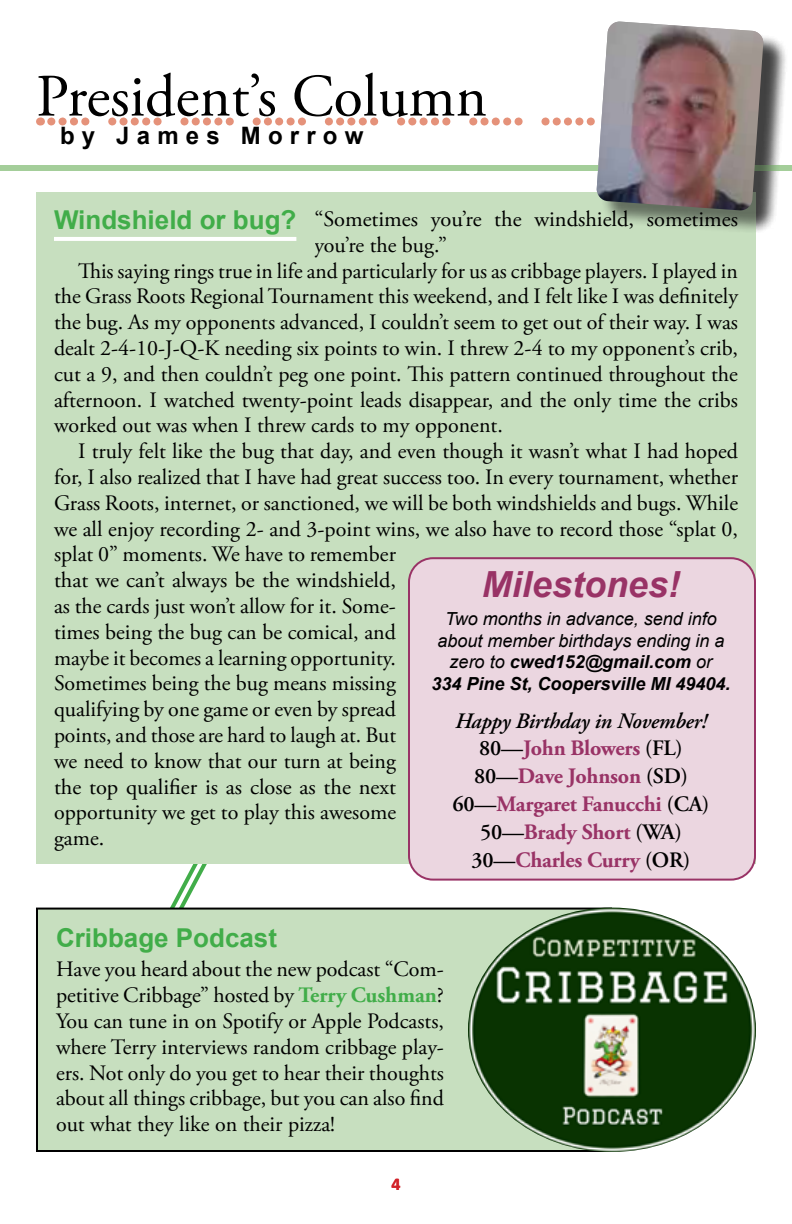
<style>
.page{position:relative;width:792px;height:1224px;background:#fff}
.page>*{position:absolute;margin:0;border:0;box-sizing:border-box;transform-origin:0 0}
.t1{font:60px "Adobe Garamond Pro";color:#000}
.t2{font:italic 700 36px "Arial";color:#936}
.t3{font:700 26px "Arial";color:#41ad49}
.t4{font:700 24px "Arial";letter-spacing:.3em;color:#000}
.t5{font:22px/25.8px "Adobe Garamond Pro";color:#000;text-align:justify}
.t6{font:700 22px/27.8px "Adobe Garamond Pro";letter-spacing:-.01em;color:#936;text-align:center}
.t7{font:italic 18px/21.6px "Arial";color:#000;text-align:center}
.t8{font:700 18px "Calibri";color:#d2232a}
.s1{font-weight:700}
.s2{font-weight:600;font-style:italic;color:#000}
.s3{font-weight:600;color:#000}
.s4{font-weight:700;color:#41ad49}
</style>
<div class="page">
<svg style="left:51px;top:117px;width:544px;height:8px"></svg>
<img style="left:596px;top:22px;width:72px;height:170px">
<svg style="left:145px;top:864px;width:85px;height:44px"></svg>
<div style="left:36px;top:192px;width:720px;height:672px;background:#c7dfbf"></div>
<hr style="left:54px;top:237px;width:242px;height:4px;background:#fff">
<div style="left:0;top:165px;width:792px;height:6px;background:#a4ce9a"></div>
<div style="left:600px;top:25px;width:188px;height:210px;background:#000;opacity:.5"></div>
<div style="left:409px;top:558px;width:346px;height:322px;background:#ebd6e0;border-radius:24px"></div>
<div style="left:408px;top:557px;width:348px;height:324px;border:2px solid #936;border-radius:24px"></div>
<div style="left:37px;top:909px;width:574px;height:242px;background:#c7dfbf"></div>
<div style="left:36px;top:908px;width:576px;height:244px;border:2px solid #000"></div>
<img style="left:468px;top:908px;width:288px;height:244px">
<h1 class="t1" style="left:36px;top:60px;width:453px">President’s Column</h1>
<p class="t4" style="left:60px;top:120px;width:305px">by James Morrow</p>
<p class="t3" style="left:54px;top:203px;width:244px">Windshield or bug?</p>
<p class="t5" style="left:314px;top:207px;width:425px">“Sometimes you’re the windshield, sometimes</p>
<p class="t5" style="left:314px;top:233px;width:134px">you’re the bug.”</p>
<p class="t5" style="left:78px;top:258px;width:661px">This saying rings true in life and particularly for us as cribbage players. I played in</p>
<p class="t5" style="left:54px;top:284px;width:685px">the Grass Roots Regional Tournament this weekend, and I felt like I was definitely</p>
<p class="t5" style="left:54px;top:310px;width:686px">the bug. As my opponents advanced, I couldn’t seem to get out of their way. I was</p>
<p class="t5" style="left:54px;top:336px;width:686px">dealt 2-4-10-J-Q-K needing six points to win. I threw 2-4 to my opponent’s crib,</p>
<p class="t5" style="left:54px;top:362px;width:685px">cut a 9, and then couldn’t peg one point. This pattern continued throughout the</p>
<p class="t5" style="left:54px;top:387px;width:686px">afternoon. I watched twenty-point leads disappear, and the only time the cribs</p>
<p class="t5" style="left:54px;top:413px;width:450px">worked out was when I threw cards to my opponent.</p>
<p class="t5" style="left:78px;top:439px;width:661px">I truly felt like the bug that day, and even though it wasn’t what I had hoped</p>
<p class="t5" style="left:54px;top:465px;width:685px">for, I also realized that I have had great success too. In every tournament, whether</p>
<p class="t5" style="left:54px;top:491px;width:686px">Grass Roots, internet, or sanctioned, we will be both windshields and bugs. While</p>
<p class="t5" style="left:54px;top:516px;width:685px">we all enjoy recording 2- and 3-point wins, we also have to record those “splat 0,</p>
<p class="t5" style="left:54px;top:542px;width:343px">splat 0” moments. We have to remember</p>
<p class="t5" style="left:54px;top:568px;width:344px">that we can’t always be the windshield,</p>
<p class="t5" style="left:54px;top:594px;width:343px">as the cards just won’t allow for it. Some-</p>
<p class="t5" style="left:54px;top:620px;width:344px">times being the bug can be comical, and</p>
<p class="t5" style="left:54px;top:645px;width:344px">maybe it becomes a learning opportunity.</p>
<p class="t5" style="left:54px;top:671px;width:343px">Sometimes being the bug means missing</p>
<p class="t5" style="left:54px;top:697px;width:343px">qualifying by one game or even by spread</p>
<p class="t5" style="left:54px;top:723px;width:344px">points, and those are hard to laugh at. But</p>
<p class="t5" style="left:54px;top:749px;width:343px">we need to know that our turn at being</p>
<p class="t5" style="left:54px;top:774px;width:344px">the top qualifier is as close as the next</p>
<p class="t5" style="left:54px;top:800px;width:344px">opportunity we get to play this awesome</p>
<p class="t5" style="left:54px;top:826px;width:52px">game.</p>
<h2 class="t2" style="left:482px;top:561px;width:200px">Milestones!</h2>
<p class="t7" style="left:431px;top:608px;width:301px">Two months in advance, send info about member birthdays ending in a zero to <span class="s1">cwed152@gmail.com</span> or<br><span class="s1">334 Pine St, Coopersville MI 49404.</span></p>
<p class="t6" style="left:453px;top:707px;width:258px"><span class="s2">Happy Birthday in November!<br></span><span class="s3">80—</span>John Blowers <span class="s3">(FL)<br>80—</span>Dave Johnson <span class="s3">(SD)<br>60—</span>Margaret Fanucchi <span class="s3">(CA)<br>50—</span>Brady Short <span class="s3">(WA)<br>30—</span>Charles Curry <span class="s3">(OR)</span></p>
<p class="t3" style="left:56px;top:920px;width:223px">Cribbage Podcast</p>
<p class="t5" style="left:56px;top:957px;width:390px">Have you heard about the new podcast “Com&shy;petitive Cribbage” hosted by <span class="s4">Terry Cushman</span>?<br>You can tune in on Spotify or Apple Podcasts, where Terry interviews random cribbage play&shy;ers. Not only do you get to hear their thoughts about all things cribbage, but you can also find out what they like on their pizza!</p>
<p class="t8" style="left:391px;top:1172px;width:11px">4</p>
</div>
